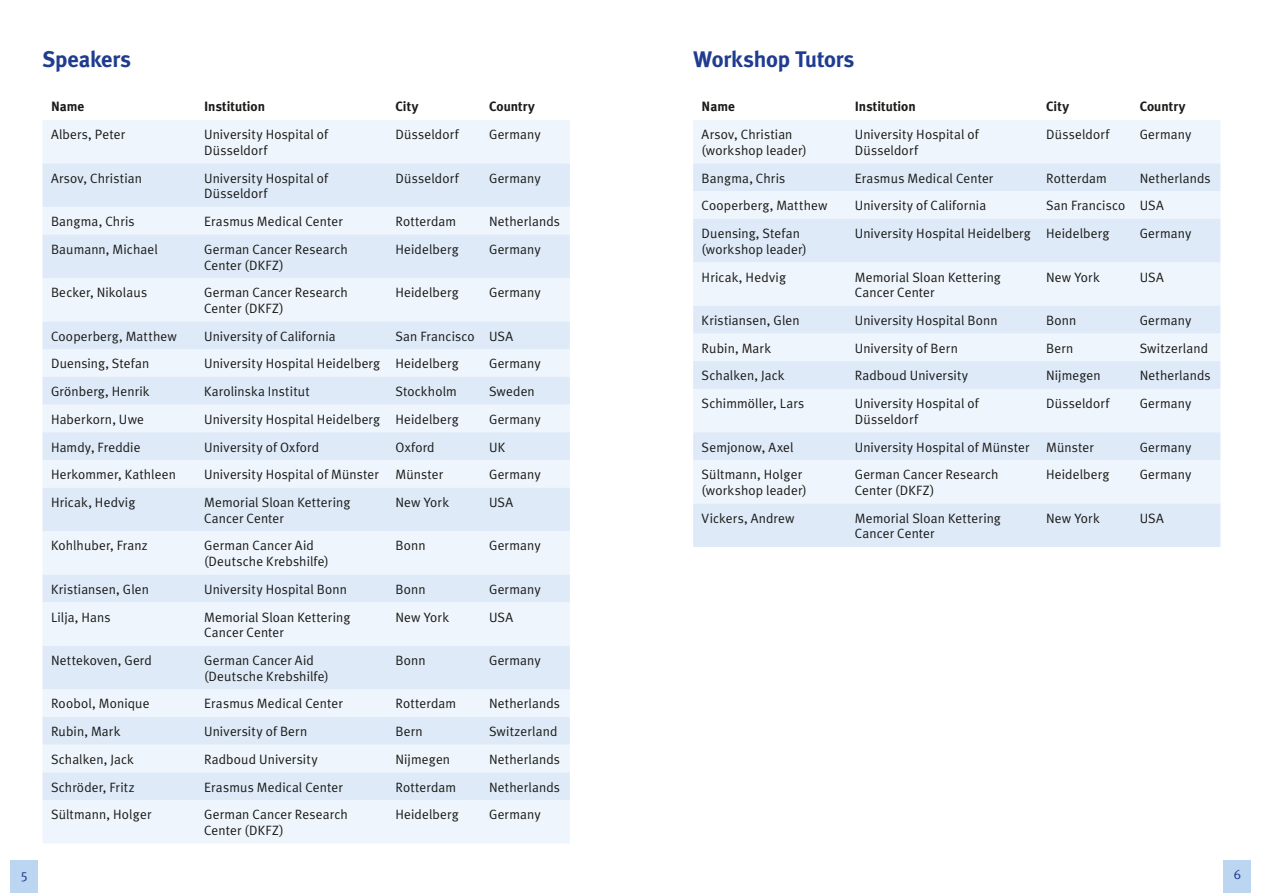
<style>
.page{position:relative;width:1263px;height:893px;background:#fff}
.page>*{position:absolute;margin:0;border:0;box-sizing:border-box;transform-origin:0 0}
.t1{font:700 22.5px "Meta Plus";letter-spacing:-.01em;color:#1f3c90}
.t2{font:13.5px/15.8px "Meta Plus Normal";letter-spacing:.01em;color:#1a1a18}
.t3{font:700 13.5px "Meta Plus";letter-spacing:.005em;color:#1a1a18}
.t4{font:13.5px "Meta Plus Normal";color:#1f3c90}
</style>
<div class="page">
<div style="left:43px;top:120px;width:527px;height:723px;background:#eff5fc"></div>
<svg style="left:43px;top:163px;width:527px;height:637px;fill:#deeaf8"></svg>
<div style="left:693px;top:120px;width:527px;height:43px;background:#eff5fc"></div>
<svg style="left:693px;top:163px;width:527px;height:384px;fill:#e0ebf8"></svg>
<div style="left:1224px;top:860px;width:27px;height:33px;background:#bcd5f0"></div>
<div style="left:11px;top:860px;width:27px;height:33px;background:#bcd5f0"></div>
<h1 class="t1" style="left:43px;top:47px;width:90px">Speakers</h1>
<h1 class="t1" style="left:693px;top:47px;width:163px">Workshop Tutors</h1>
<p class="t3" style="left:51px;top:99px;width:35px">Name</p>
<p class="t3" style="left:204px;top:99px;width:62px">Institution</p>
<p class="t3" style="left:395px;top:99px;width:24px">City</p>
<p class="t3" style="left:489px;top:99px;width:47px">Country</p>
<p class="t2" style="left:51px;top:126px;width:76px">Albers, Peter</p>
<p class="t2" style="left:204px;top:126px;width:126px">University Hospital of<br>Düsseldorf</p>
<p class="t2" style="left:395px;top:126px;width:65px">Düsseldorf</p>
<p class="t2" style="left:489px;top:126px;width:53px">Germany</p>
<p class="t2" style="left:51px;top:170px;width:92px">Arsov, Christian</p>
<p class="t2" style="left:204px;top:170px;width:126px">University Hospital of<br>Düsseldorf</p>
<p class="t2" style="left:395px;top:170px;width:65px">Düsseldorf</p>
<p class="t2" style="left:489px;top:170px;width:53px">Germany</p>
<p class="t2" style="left:51px;top:213px;width:85px">Bangma, Chris</p>
<p class="t2" style="left:204px;top:213px;width:140px">Erasmus Medical Center</p>
<p class="t2" style="left:395px;top:213px;width:62px">Rotterdam</p>
<p class="t2" style="left:489px;top:213px;width:72px">Netherlands</p>
<p class="t2" style="left:51px;top:241px;width:108px">Baumann, Michael</p>
<p class="t2" style="left:204px;top:241px;width:145px">German Cancer Research<br>Center (DKFZ)</p>
<p class="t2" style="left:395px;top:241px;width:65px">Heidelberg</p>
<p class="t2" style="left:489px;top:241px;width:53px">Germany</p>
<p class="t2" style="left:51px;top:285px;width:98px">Becker, Nikolaus</p>
<p class="t2" style="left:204px;top:285px;width:145px">German Cancer Research<br>Center (DKFZ)</p>
<p class="t2" style="left:395px;top:285px;width:65px">Heidelberg</p>
<p class="t2" style="left:489px;top:285px;width:53px">Germany</p>
<p class="t2" style="left:51px;top:328px;width:127px">Cooperberg, Matthew</p>
<p class="t2" style="left:204px;top:328px;width:133px">University of California</p>
<p class="t2" style="left:395px;top:328px;width:119px">San Francisco USA</p>
<p class="t2" style="left:51px;top:356px;width:100px">Duensing, Stefan</p>
<p class="t2" style="left:204px;top:356px;width:256px">University Hospital Heidelberg Heidelberg</p>
<p class="t2" style="left:489px;top:356px;width:53px">Germany</p>
<p class="t2" style="left:51px;top:383px;width:100px">Grönberg, Henrik</p>
<p class="t2" style="left:204px;top:383px;width:107px">Karolinska Institut</p>
<p class="t2" style="left:395px;top:383px;width:63px">Stockholm</p>
<p class="t2" style="left:489px;top:383px;width:47px">Sweden</p>
<p class="t2" style="left:51px;top:411px;width:95px">Haberkorn, Uwe</p>
<p class="t2" style="left:204px;top:411px;width:256px">University Hospital Heidelberg Heidelberg</p>
<p class="t2" style="left:489px;top:411px;width:53px">Germany</p>
<p class="t2" style="left:51px;top:439px;width:91px">Hamdy, Freddie</p>
<p class="t2" style="left:204px;top:439px;width:117px">University of Oxford</p>
<p class="t2" style="left:395px;top:439px;width:41px">Oxford</p>
<p class="t2" style="left:489px;top:439px;width:18px">UK</p>
<p class="t2" style="left:51px;top:466px;width:126px">Herkommer, Kathleen</p>
<p class="t2" style="left:204px;top:466px;width:241px">University Hospital of Münster Münster</p>
<p class="t2" style="left:489px;top:466px;width:53px">Germany</p>
<p class="t2" style="left:51px;top:494px;width:86px">Hricak, Hedvig</p>
<p class="t2" style="left:204px;top:494px;width:148px">Memorial Sloan Kettering<br>Cancer Center</p>
<p class="t2" style="left:395px;top:494px;width:55px">New York</p>
<p class="t2" style="left:489px;top:494px;width:26px">USA</p>
<p class="t2" style="left:51px;top:538px;width:98px">Kohlhuber, Franz</p>
<p class="t2" style="left:204px;top:538px;width:126px">German Cancer Aid (Deutsche Krebshilfe)</p>
<p class="t2" style="left:395px;top:538px;width:32px">Bonn</p>
<p class="t2" style="left:489px;top:538px;width:53px">Germany</p>
<p class="t2" style="left:51px;top:581px;width:99px">Kristiansen, Glen</p>
<p class="t2" style="left:204px;top:581px;width:144px">University Hospital Bonn</p>
<p class="t2" style="left:395px;top:581px;width:32px">Bonn</p>
<p class="t2" style="left:489px;top:581px;width:53px">Germany</p>
<p class="t2" style="left:51px;top:609px;width:61px">Lilja, Hans</p>
<p class="t2" style="left:204px;top:609px;width:148px">Memorial Sloan Kettering<br>Cancer Center</p>
<p class="t2" style="left:395px;top:609px;width:55px">New York</p>
<p class="t2" style="left:489px;top:609px;width:26px">USA</p>
<p class="t2" style="left:51px;top:652px;width:102px">Nettekoven, Gerd</p>
<p class="t2" style="left:204px;top:652px;width:126px">German Cancer Aid (Deutsche Krebshilfe)</p>
<p class="t2" style="left:395px;top:652px;width:32px">Bonn</p>
<p class="t2" style="left:489px;top:652px;width:53px">Germany</p>
<p class="t2" style="left:51px;top:696px;width:100px">Roobol, Monique</p>
<p class="t2" style="left:204px;top:696px;width:140px">Erasmus Medical Center</p>
<p class="t2" style="left:395px;top:696px;width:62px">Rotterdam</p>
<p class="t2" style="left:489px;top:696px;width:72px">Netherlands</p>
<p class="t2" style="left:51px;top:723px;width:71px">Rubin, Mark</p>
<p class="t2" style="left:204px;top:723px;width:105px">University of Bern</p>
<p class="t2" style="left:395px;top:723px;width:29px">Bern</p>
<p class="t2" style="left:489px;top:723px;width:70px">Switzerland</p>
<p class="t2" style="left:51px;top:751px;width:84px">Schalken, Jack</p>
<p class="t2" style="left:204px;top:751px;width:115px">Radboud University</p>
<p class="t2" style="left:395px;top:751px;width:56px">Nijmegen</p>
<p class="t2" style="left:489px;top:751px;width:72px">Netherlands</p>
<p class="t2" style="left:51px;top:779px;width:85px">Schröder, Fritz</p>
<p class="t2" style="left:204px;top:779px;width:140px">Erasmus Medical Center</p>
<p class="t2" style="left:395px;top:779px;width:62px">Rotterdam</p>
<p class="t2" style="left:489px;top:779px;width:72px">Netherlands</p>
<p class="t2" style="left:51px;top:807px;width:102px">Sültmann, Holger</p>
<p class="t2" style="left:204px;top:807px;width:145px">German Cancer Research<br>Center (DKFZ)</p>
<p class="t2" style="left:395px;top:807px;width:65px">Heidelberg</p>
<p class="t2" style="left:489px;top:807px;width:53px">Germany</p>
<p class="t3" style="left:702px;top:99px;width:35px">Name</p>
<p class="t3" style="left:855px;top:99px;width:62px">Institution</p>
<p class="t3" style="left:1046px;top:99px;width:24px">City</p>
<p class="t3" style="left:1140px;top:99px;width:47px">Country</p>
<p class="t2" style="left:702px;top:126px;width:107px">Arsov, Christian (workshop leader)</p>
<p class="t2" style="left:855px;top:126px;width:126px">University Hospital of<br>Düsseldorf</p>
<p class="t2" style="left:1046px;top:126px;width:65px">Düsseldorf</p>
<p class="t2" style="left:1140px;top:126px;width:53px">Germany</p>
<p class="t2" style="left:702px;top:170px;width:85px">Bangma, Chris</p>
<p class="t2" style="left:855px;top:170px;width:140px">Erasmus Medical Center</p>
<p class="t2" style="left:1046px;top:170px;width:62px">Rotterdam</p>
<p class="t2" style="left:1140px;top:170px;width:72px">Netherlands</p>
<p class="t2" style="left:702px;top:198px;width:127px">Cooperberg, Matthew</p>
<p class="t2" style="left:855px;top:198px;width:133px">University of California</p>
<p class="t2" style="left:1046px;top:198px;width:119px">San Francisco USA</p>
<p class="t2" style="left:702px;top:225px;width:107px">Duensing, Stefan (workshop leader)</p>
<p class="t2" style="left:855px;top:225px;width:256px">University Hospital Heidelberg Heidelberg</p>
<p class="t2" style="left:1140px;top:225px;width:53px">Germany</p>
<p class="t2" style="left:702px;top:269px;width:86px">Hricak, Hedvig</p>
<p class="t2" style="left:855px;top:269px;width:148px">Memorial Sloan Kettering<br>Cancer Center</p>
<p class="t2" style="left:1046px;top:269px;width:55px">New York</p>
<p class="t2" style="left:1140px;top:269px;width:26px">USA</p>
<p class="t2" style="left:702px;top:312px;width:99px">Kristiansen, Glen</p>
<p class="t2" style="left:855px;top:312px;width:144px">University Hospital Bonn</p>
<p class="t2" style="left:1046px;top:312px;width:32px">Bonn</p>
<p class="t2" style="left:1140px;top:312px;width:53px">Germany</p>
<p class="t2" style="left:702px;top:340px;width:71px">Rubin, Mark</p>
<p class="t2" style="left:855px;top:340px;width:105px">University of Bern</p>
<p class="t2" style="left:1046px;top:340px;width:29px">Bern</p>
<p class="t2" style="left:1140px;top:340px;width:70px">Switzerland</p>
<p class="t2" style="left:702px;top:368px;width:84px">Schalken, Jack</p>
<p class="t2" style="left:855px;top:368px;width:115px">Radboud University</p>
<p class="t2" style="left:1046px;top:368px;width:56px">Nijmegen</p>
<p class="t2" style="left:1140px;top:368px;width:72px">Netherlands</p>
<p class="t2" style="left:702px;top:395px;width:104px">Schimmöller, Lars</p>
<p class="t2" style="left:855px;top:395px;width:126px">University Hospital of<br>Düsseldorf</p>
<p class="t2" style="left:1046px;top:395px;width:65px">Düsseldorf</p>
<p class="t2" style="left:1140px;top:395px;width:53px">Germany</p>
<p class="t2" style="left:702px;top:439px;width:93px">Semjonow, Axel</p>
<p class="t2" style="left:855px;top:439px;width:241px">University Hospital of Münster Münster</p>
<p class="t2" style="left:1140px;top:439px;width:53px">Germany</p>
<p class="t2" style="left:702px;top:466px;width:107px">Sültmann, Holger (workshop leader)</p>
<p class="t2" style="left:855px;top:466px;width:145px">German Cancer Research<br>Center (DKFZ)</p>
<p class="t2" style="left:1046px;top:466px;width:65px">Heidelberg</p>
<p class="t2" style="left:1140px;top:466px;width:53px">Germany</p>
<p class="t2" style="left:702px;top:510px;width:94px">Vickers, Andrew</p>
<p class="t2" style="left:855px;top:510px;width:148px">Memorial Sloan Kettering<br>Cancer Center</p>
<p class="t2" style="left:1046px;top:510px;width:55px">New York</p>
<p class="t2" style="left:1140px;top:510px;width:26px">USA</p>
<p class="t4" style="left:21px;top:866px;width:9px">5</p>
<p class="t4" style="left:1234px;top:866px;width:9px">6</p>
</div>
